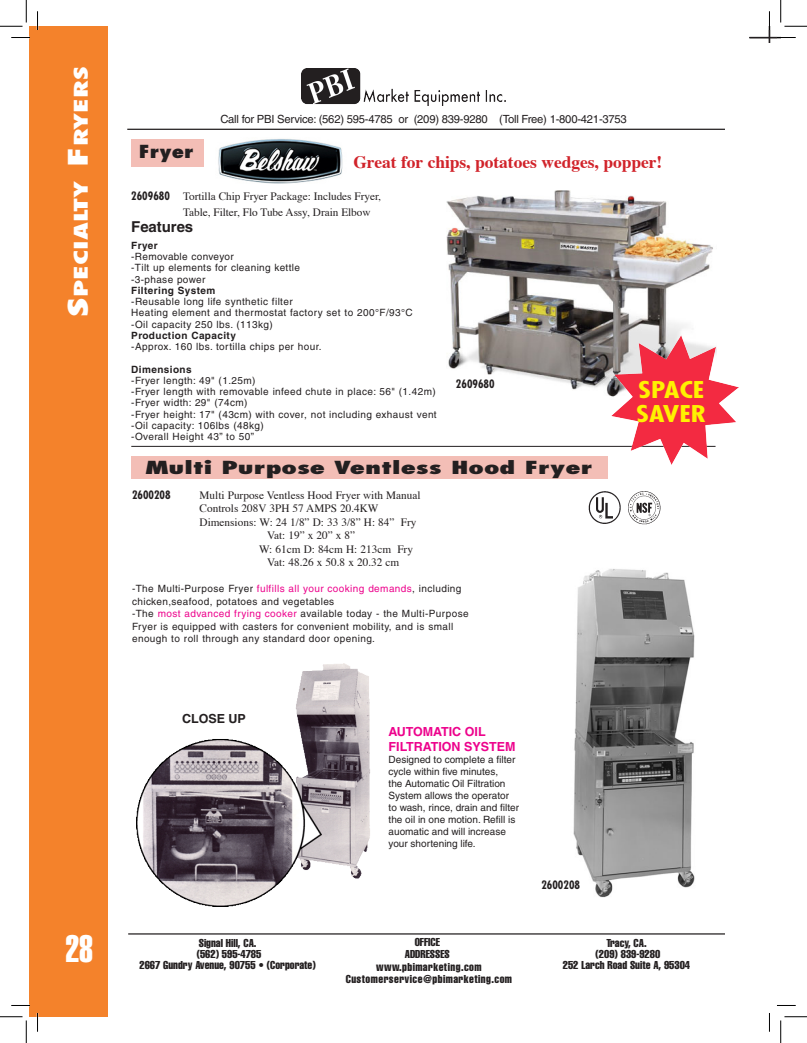
<style>
.page{position:relative;width:807px;height:1043px;background:#fff}
.page>*{position:absolute;margin:0;border:0;box-sizing:border-box;transform-origin:0 0}
.t1{font:37.5px "Helvetica Extra Compressed";color:#fff}
.Features___Specs_hea{font:700 condensed 22.5px "Futura";color:#fff101;scale:1.3 1}
.t2{font:800 condensed 18.38px "Futura";color:#fff;scale:1.6 1}
.Pricing_bolds{font:700 17.5px "Times";letter-spacing:-.005em;color:#d1232a}
.Sub-title__16pt{font:800 condensed 17.5px "Futura";color:#231f20;scale:1.6 1}
.Sub-title__16pt-2{font:800 condensed 17.5px "Futura";color:#231f20;scale:1.3 1}
.Pricing_bolds-2{font:700 15px "Helvetica";letter-spacing:-.005em;color:#231f20}
.t3{font:700 12.5px "Helvetica";color:#ed028c}
.t4{font:700 12.5px "Helvetica";color:#231f20}
.Pricing_bolds-3{font:11.25px "Times";color:#231f20}
.t5{font:extra-condensed 11.25px "Helvetica";color:#231f20}
.t6{font:11.25px "Helvetica";letter-spacing:-.02em;color:#231f20}
.t7{font:extra-condensed 11.25px "Helvetica";letter-spacing:.04em;color:#231f20}
.Pricing_bolds-4{font:700 condensed 11.25px "Futura";color:#231f20}
.Pricing_bolds-5{font:10px/12.5px "Helvetica";letter-spacing:.04em;color:#231f20}
.Pricing_bolds-6{font:10px/12px "Helvetica";color:#231f20}
.Pricing_bolds-7{font:700 10px "Helvetica";letter-spacing:.04em;color:#231f20}
.s1{font-size:26.25px}
.s2{font-family:"Futura";font-weight:700;font-stretch:condensed}
.s3{color:#ed028c}
</style>
<div class="page">
<div style="left:29px;top:26px;width:79px;height:990px;background:#f4822b"></div>
<hr style="left:127px;top:129px;width:597px;height:1px;background:#231f20">
<hr style="left:128px;top:933px;width:596px;height:1px;background:#231f20">
<img style="left:301px;top:68px;width:204px;height:37px">
<hr style="left:749px;top:37px;width:31px;height:1px;background:#231f20">
<div style="left:131px;top:139px;width:72px;height:28px;background:#f3beb6"></div>
<hr style="left:131px;top:446px;width:584px;height:1px;background:#231f20">
<img style="left:447px;top:191px;width:266px;height:205px">
<img style="left:588px;top:491px;width:73px;height:34px">
<div style="left:131px;top:456px;width:476px;height:23px;background:#f3beb6"></div>
<img style="left:573px;top:569px;width:122px;height:329px">
<img style="left:218px;top:139px;width:125px;height:45px">
<img style="left:136px;top:663px;width:234px;height:243px">
<img style="left:611px;top:335px;width:127px;height:129px">
<svg style="left:11px;top:37px;width:19px;height:1px"></svg>
<svg style="left:777px;top:37px;width:18px;height:1px"></svg>
<svg style="left:11px;top:1004px;width:19px;height:2px"></svg>
<svg style="left:777px;top:1005px;width:18px;height:1px"></svg>
<svg style="left:37px;top:11px;width:1px;height:19px"></svg>
<svg style="left:37px;top:1013px;width:1px;height:18px"></svg>
<svg style="left:768px;top:11px;width:2px;height:32px"></svg>
<svg style="left:769px;top:1013px;width:1px;height:18px"></svg>
<svg style="left:0;top:0;width:27px;height:27px"></svg>
<svg style="left:0;top:1016px;width:27px;height:26px"></svg>
<svg style="left:780px;top:0;width:26px;height:27px"></svg>
<svg style="left:780px;top:1016px;width:26px;height:26px"></svg>
<p class="t2" style="left:69px;top:317px;width:157px;rotate:-90deg"><span class="s1">S</span>pecialty <span class="s1">F</span>ryers</p>
<p class="t1" style="left:65px;top:926px;width:29px">28</p>
<p class="t6" style="left:220px;top:112px;width:408px">Call for PBI Service: (562) 595-4785 or (209) 839-9280 (Toll Free) 1-800-421-3753</p>
<p class="Sub-title__16pt-2" style="left:139px;top:140px;width:44px">Fryer</p>
<p class="Pricing_bolds-3" style="left:131px;top:186px;width:251px"><span class="s2">2609680</span> Tortilla Chip Fryer Package: Includes Fryer,</p>
<p class="Pricing_bolds-3" style="left:183px;top:202px;width:189px">Table, Filter, Flo Tube Assy, Drain Elbow</p>
<p class="Pricing_bolds-2" style="left:131px;top:218px;width:63px">Features</p>
<p class="Pricing_bolds-7" style="left:131px;top:239px;width:28px">Fryer</p>
<p class="Pricing_bolds-5" style="left:131px;top:250px;width:104px">-Removable conveyor</p>
<p class="Pricing_bolds-5" style="left:131px;top:261px;width:170px">-Tilt up elements for cleaning kettle</p>
<p class="Pricing_bolds-5" style="left:131px;top:273px;width:76px">-3-phase power</p>
<p class="Pricing_bolds-7" style="left:131px;top:284px;width:86px">Filtering System</p>
<p class="Pricing_bolds-5" style="left:131px;top:295px;width:163px">-Reusable long life synthetic filter</p>
<p class="Pricing_bolds-5" style="left:131px;top:306px;width:283px">Heating element and thermostat factory set to 200°F/93°C</p>
<p class="Pricing_bolds-5" style="left:131px;top:318px;width:143px">-Oil capacity 250 lbs. (113kg)</p>
<p class="Pricing_bolds-7" style="left:131px;top:329px;width:106px">Production Capacity</p>
<p class="Pricing_bolds-5" style="left:131px;top:340px;width:192px">-Approx. 160 lbs. tortilla chips per hour.</p>
<p class="Pricing_bolds-7" style="left:131px;top:363px;width:62px">Dimensions</p>
<p class="Pricing_bolds-5" style="left:131px;top:374px;width:126px">-Fryer length: 49" (1.25m)</p>
<p class="Pricing_bolds-5" style="left:131px;top:385px;width:306px">-Fryer length with removable infeed chute in place: 56" (1.42m)</p>
<p class="Pricing_bolds-5" style="left:131px;top:396px;width:118px">-Fryer width: 29" (74cm)</p>
<p class="Pricing_bolds-5" style="left:131px;top:408px;width:307px">-Fryer height: 17" (43cm) with cover, not including exhaust vent</p>
<p class="Pricing_bolds-5" style="left:131px;top:419px;width:134px">-Oil capacity: 106lbs (48kg)</p>
<p class="Pricing_bolds-5" style="left:131px;top:430px;width:124px">-Overall Height 43” to 50”</p>
<p class="Pricing_bolds" style="left:353px;top:146px;width:310px">Great for chips, potatoes wedges, popper!</p>
<p class="Pricing_bolds-4" style="left:456px;top:376px;width:40px">2609680</p>
<p class="Features___Specs_hea" style="left:638px;top:375px;width:52px">SPACE</p>
<p class="Features___Specs_hea" style="left:636px;top:398px;width:56px">SAVER</p>
<p class="Sub-title__16pt" style="left:145px;top:456px;width:281px">Multi Purpose Ventless Hood Fryer</p>
<p class="Pricing_bolds-4" style="left:132px;top:487px;width:40px">2600208</p>
<p class="Pricing_bolds-3" style="left:199px;top:484px;width:222px">Multi Purpose Ventless Hood Fryer with Manual</p>
<p class="Pricing_bolds-3" style="left:199px;top:498px;width:180px">Controls 208V 3PH 57 AMPS 20.4KW</p>
<p class="Pricing_bolds-3" style="left:199px;top:511px;width:218px">Dimensions: W: 24 1/8” D: 33 3/8” H: 84” Fry</p>
<p class="Pricing_bolds-3" style="left:267px;top:525px;width:89px">Vat: 19” x 20” x 8”</p>
<p class="Pricing_bolds-3" style="left:259px;top:538px;width:155px">W: 61cm D: 84cm H: 213cm Fry</p>
<p class="Pricing_bolds-3" style="left:267px;top:552px;width:133px">Vat: 48.26 x 50.8 x 20.32 cm</p>
<p class="Pricing_bolds-5" style="left:132px;top:582px;width:331px">-The Multi-Purpose Fryer <span class="s3">fulfills all your cooking demands</span>, including chicken,seafood, potatoes and vegetables</p>
<p class="Pricing_bolds-5" style="left:132px;top:607px;width:338px">-The <span class="s3">most advanced frying cooker</span> available today - the Multi-Purpose<br>Fryer is equipped with casters for convenient mobility, and is small enough to roll through any standard door opening.</p>
<p class="t4" style="left:182px;top:711px;width:65px">CLOSE UP</p>
<p class="t5" style="left:199px;top:935px;width:59px">Signal Hill, CA.</p>
<p class="t5" style="left:197px;top:946px;width:66px">(562) 595-4785</p>
<p class="t5" style="left:139px;top:957px;width:178px">2667 Gundry Avenue, 90755 • (Corporate)</p>
<p class="t3" style="left:388px;top:723px;width:99px">AUTOMATIC OIL</p>
<p class="t3" style="left:388px;top:738px;width:128px">FILTRATION SYSTEM</p>
<p class="Pricing_bolds-6" style="left:388px;top:753px;width:132px">Designed to complete a filter cycle within five minutes,<br>the Automatic Oil Filtration<br>System allows the operator to wash, rince, drain and filter the oil in one motion. Refill is auomatic and will increase your shortening life.</p>
<p class="t5" style="left:414px;top:935px;width:27px">OFFICE</p>
<p class="t5" style="left:404px;top:947px;width:46px">ADDRESSES</p>
<p class="t7" style="left:376px;top:960px;width:107px">www.pbimarketing.com</p>
<p class="t7" style="left:345px;top:972px;width:168px">Customerservice@pbimarketing.com</p>
<p class="Pricing_bolds-4" style="left:541px;top:877px;width:40px">2600208</p>
<p class="t5" style="left:606px;top:936px;width:42px">Tracy, CA.</p>
<p class="t5" style="left:595px;top:947px;width:66px">(209) 839-9280</p>
<p class="t5" style="left:562px;top:958px;width:129px">252 Larch Road Suite A, 95304</p>
</div>
